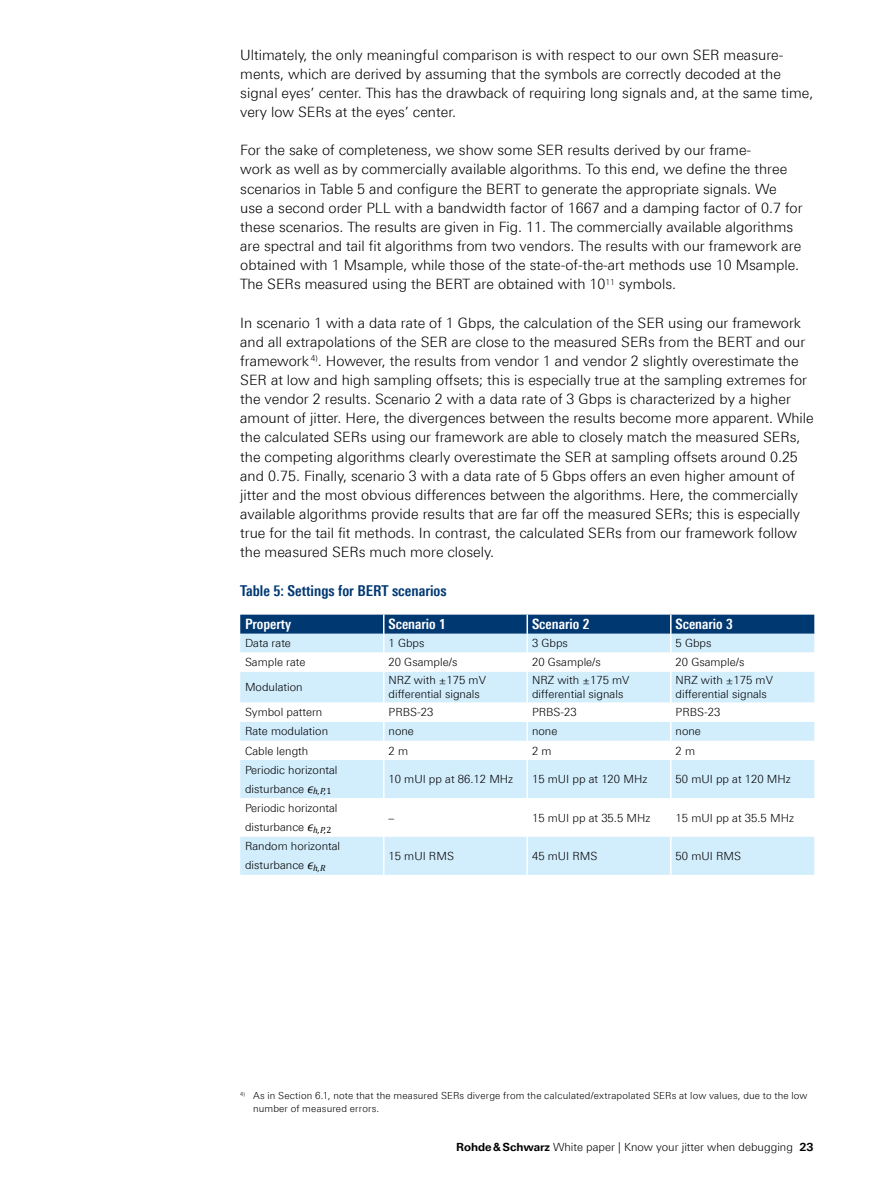
<style>
.page{position:relative;width:893px;height:1191px;background:#fff}
.page>*{position:absolute;margin:0;border:0;box-sizing:border-box;transform-origin:0 0}
.Grafik_Tabelle_Übers{font:700 15px "Linotype Univers 620 Cn";color:#003872}
.Haupttext{font:300 14.25px/19.2px "Linotype Univers 330";color:#000}
.Tabellenueberschrift{font:700 14.25px "Linotype Univers 620 Cn";color:#fff}
.Tabelletext{font:300 11.25px/14.2px "Linotype Univers 330";color:#000}
.Fussnote{font:300 9.75px/13.5px "Linotype Univers 330";letter-spacing:.02em;color:#000}
.s1{font-family:"Cambria";font-weight:400;font-style:italic;font-size:13.5px}
.s2{font-family:"Linotype Univers 630";font-weight:700}
</style>
<div class="page">
<div style="left:240px;top:837px;width:574px;height:38px;background:#d2edfc"></div>
<svg style="left:240px;top:672px;width:574px;height:126px;fill:#d2edfc"></svg>
<hr style="left:383px;top:671px;width:1px;height:31px;background:#fff">
<hr style="left:526px;top:671px;width:2px;height:31px;background:#fff">
<hr style="left:670px;top:671px;width:1px;height:31px;background:#fff">
<svg style="left:526px;top:702px;width:2px;height:19px"></svg>
<hr style="left:526px;top:721px;width:2px;height:20px;background:#fff">
<svg style="left:383px;top:702px;width:1px;height:58px"></svg>
<svg style="left:526px;top:741px;width:2px;height:19px"></svg>
<svg style="left:670px;top:702px;width:1px;height:58px"></svg>
<hr style="left:383px;top:760px;width:1px;height:38px;background:#fff">
<hr style="left:526px;top:760px;width:2px;height:38px;background:#fff">
<hr style="left:670px;top:760px;width:1px;height:38px;background:#fff">
<hr style="left:383px;top:836px;width:1px;height:39px;background:#fff">
<hr style="left:526px;top:836px;width:2px;height:39px;background:#fff">
<hr style="left:670px;top:836px;width:1px;height:39px;background:#fff">
<svg style="left:240px;top:614px;width:574px;height:39px;background:#6e96b9"></svg>
<p class="Haupttext" style="left:240px;top:45px;width:575px">Ultimately, the only meaningful comparison is with respect to our own SER measure&shy;ments, which are derived by assuming that the symbols are correctly decoded at the signal eyes’ center. This has the drawback of requiring long signals and, at the same time, very low SERs at the eyes’ center.</p>
<p class="Haupttext" style="left:240px;top:140px;width:564px">For the sake of completeness, we show some SER results derived by our frame-<br>work as well as by commercially available algorithms. To this end, we define the three scenarios in Table 5 and configure the BERT to generate the appropriate signals. We use a second order PLL with a bandwidth factor of 1667 and a damping factor of 0.7 for these scenarios. The results are given in Fig. 11. The commercially available algorithms are spectral and tail fit algorithms from two vendors. The results with our framework are obtained with 1 Msample, while those of the state-of-the-art methods use 10 Msample.<br>The SERs measured using the BERT are obtained with 10<sup>11</sup> symbols.</p>
<p class="Haupttext" style="left:240px;top:313px;width:575px">In scenario 1 with a data rate of 1 Gbps, the calculation of the SER using our framework and all extrapolations of the SER are close to the measured SERs from the BERT and our framework <sup>4)</sup>. However, the results from vendor 1 and vendor 2 slightly overestimate the SER at low and high sampling offsets; this is especially true at the sampling extremes for the vendor 2 results. Scenario 2 with a data rate of 3 Gbps is characterized by a higher amount of jitter. Here, the divergences between the results become more apparent. While the calculated SERs using our framework are able to closely match the measured SERs, the competing algorithms clearly overestimate the SER at sampling offsets around 0.25 and 0.75. Finally, scenario 3 with a data rate of 5 Gbps offers an even higher amount of jitter and the most obvious differences between the algorithms. Here, the commercially available algorithms provide results that are far off the measured SERs; this is especially true for the tail fit methods. In contrast, the calculated SERs from our framework follow the measured SERs much more closely.</p>
<p class="Grafik_Tabelle_Übers" style="left:240px;top:581px;width:208px">Table 5: Settings for BERT scenarios</p>
<p class="Tabellenueberschrift" style="left:245px;top:616px;width:48px">Property</p>
<p class="Tabellenueberschrift" style="left:389px;top:616px;width:59px">Scenario 1</p>
<p class="Tabellenueberschrift" style="left:532px;top:616px;width:59px">Scenario 2</p>
<p class="Tabellenueberschrift" style="left:676px;top:616px;width:59px">Scenario 3</p>
<p class="Tabelletext" style="left:245px;top:636px;width:47px">Data rate</p>
<p class="Tabelletext" style="left:389px;top:636px;width:37px">1 Gbps</p>
<p class="Tabelletext" style="left:532px;top:636px;width:37px">3 Gbps</p>
<p class="Tabelletext" style="left:676px;top:636px;width:37px">5 Gbps</p>
<p class="Tabelletext" style="left:245px;top:655px;width:62px">Sample rate</p>
<p class="Tabelletext" style="left:389px;top:655px;width:70px">20 Gsample/s</p>
<p class="Tabelletext" style="left:532px;top:655px;width:70px">20 Gsample/s</p>
<p class="Tabelletext" style="left:676px;top:655px;width:70px">20 Gsample/s</p>
<p class="Tabelletext" style="left:245px;top:680px;width:59px">Modulation</p>
<p class="Tabelletext" style="left:389px;top:673px;width:99px">NRZ with ±175 mV differential signals</p>
<p class="Tabelletext" style="left:532px;top:673px;width:99px">NRZ with ±175 mV differential signals</p>
<p class="Tabelletext" style="left:676px;top:673px;width:99px">NRZ with ±175 mV differential signals</p>
<p class="Tabelletext" style="left:245px;top:705px;width:79px">Symbol pattern</p>
<p class="Tabelletext" style="left:389px;top:705px;width:46px">PRBS-23</p>
<p class="Tabelletext" style="left:532px;top:705px;width:46px">PRBS-23</p>
<p class="Tabelletext" style="left:676px;top:705px;width:46px">PRBS-23</p>
<p class="Tabelletext" style="left:245px;top:724px;width:85px">Rate modulation</p>
<p class="Tabelletext" style="left:389px;top:724px;width:27px">none</p>
<p class="Tabelletext" style="left:532px;top:724px;width:27px">none</p>
<p class="Tabelletext" style="left:676px;top:724px;width:27px">none</p>
<p class="Tabelletext" style="left:245px;top:743px;width:65px">Cable length</p>
<p class="Tabelletext" style="left:389px;top:743px;width:21px">2 m</p>
<p class="Tabelletext" style="left:532px;top:743px;width:21px">2 m</p>
<p class="Tabelletext" style="left:676px;top:743px;width:21px">2 m</p>
<p class="Tabelletext" style="left:245px;top:760px;width:94px;line-height:19.2px">Periodic horizontal disturbance <span class="s1">ϵ</span><sub>h,</sub> <sub>P,</sub> <sub>1</sub></p>
<p class="Tabelletext" style="left:389px;top:772px;width:126px">10 mUI pp at 86.12 MHz</p>
<p class="Tabelletext" style="left:532px;top:772px;width:117px">15 mUI pp at 120 MHz</p>
<p class="Tabelletext" style="left:676px;top:772px;width:117px">50 mUI pp at 120 MHz</p>
<p class="Tabelletext" style="left:245px;top:798px;width:94px;line-height:19.2px">Periodic horizontal disturbance <span class="s1">ϵ</span><sub>h,</sub> <sub>P,</sub> <sub>2</sub></p>
<p class="Tabelletext" style="left:389px;top:810px;width:7px">–</p>
<p class="Tabelletext" style="left:532px;top:810px;width:120px">15 mUI pp at 35.5 MHz</p>
<p class="Tabelletext" style="left:676px;top:810px;width:120px">15 mUI pp at 35.5 MHz</p>
<p class="Tabelletext" style="left:245px;top:836px;width:97px;line-height:19.2px">Random horizontal disturbance <span class="s1">ϵ</span><sub>h,</sub> <sub>R</sub></p>
<p class="Tabelletext" style="left:389px;top:848px;width:67px">15 mUI RMS</p>
<p class="Tabelletext" style="left:532px;top:848px;width:67px">45 mUI RMS</p>
<p class="Tabelletext" style="left:676px;top:848px;width:67px">50 mUI RMS</p>
<p class="Fussnote" style="left:253px;top:1088px;width:556px;text-indent:-13px"><sup>4)</sup> As in Section 6.1, note that the measured SERs diverge from the calculated/extrapolated SERs at low values, due to the low number of measured errors.</p>
<p class="Tabelletext" style="left:456px;top:1139px;width:359px"><span class="s2">Rohde&amp;Schwarz</span> White paper | Know your jitter when debugging <span class="s2">23</span></p>
</div>
